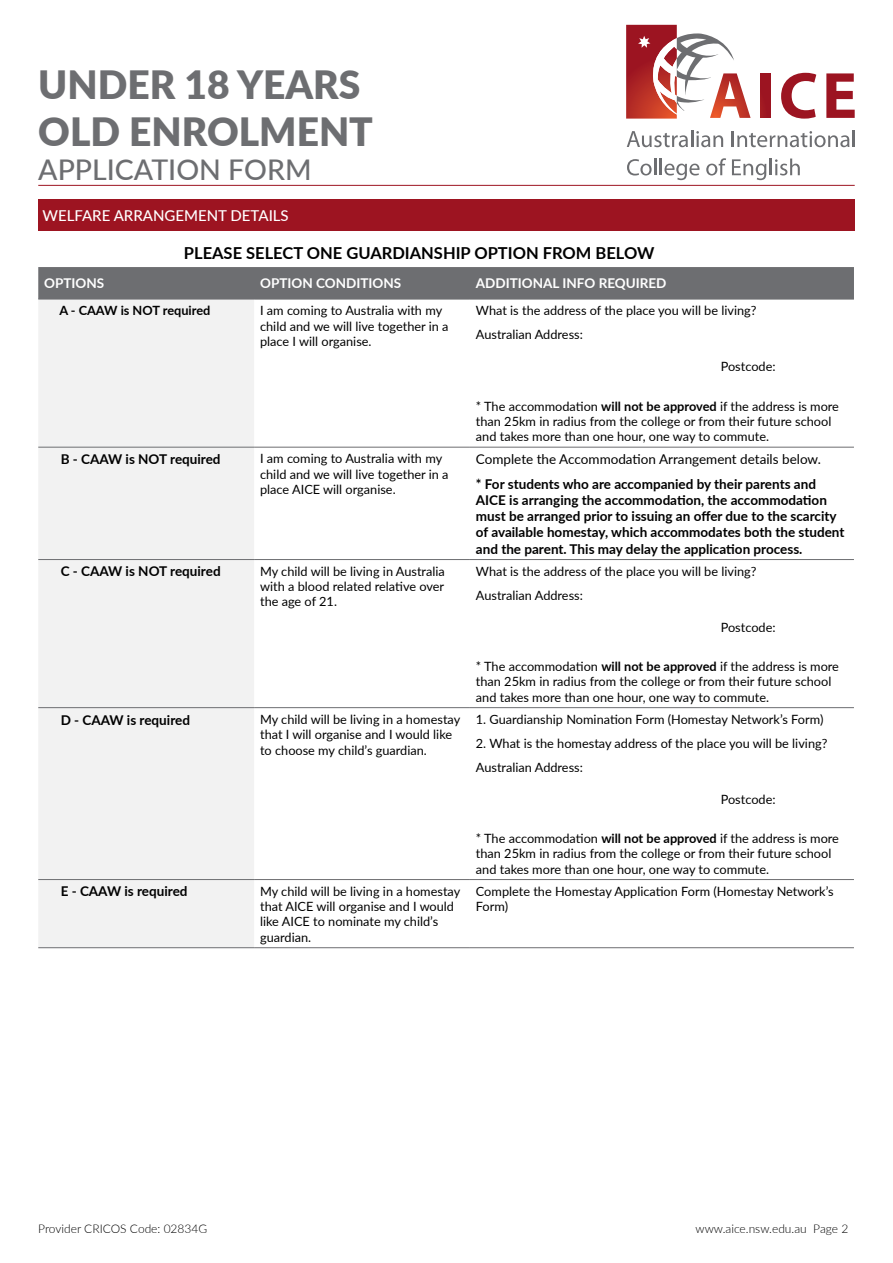
<style>
.page{position:relative;width:893px;height:1263px;background:#fff}
.page>*{position:absolute;margin:0;border:0;box-sizing:border-box;transform-origin:0 0}
.t1{font:900 39px/46.8px "Lato";color:#6d6e71}
.t2{font:500 28.5px "Lato";color:#6d6e71}
.t3{font:700 16.5px "Lato";color:#000}
.t4{font:500 15px "Lato";color:#fff}
.t5{font:700 13.5px/16.2px "Lato";color:#000}
.t6{font:13.5px "Lato";color:#000}
.t7{font:700 13.5px "Lato";color:#fff}
.t8{font:12.75px/15.3px "Lato";color:#000}
.t9{font:700 12.75px "Lato";color:#000}
.t10{font:300 12px "Lato";color:#000}
.s1{font-weight:700}
</style>
<div class="page">
<svg style="left:627px;top:130px;width:96px;height:17px"></svg>
<svg style="left:732px;top:130px;width:123px;height:17px"></svg>
<svg style="left:627px;top:159px;width:72px;height:21px"></svg>
<svg style="left:706px;top:158px;width:20px;height:17px"></svg>
<svg style="left:732px;top:159px;width:68px;height:21px"></svg>
<svg style="left:626px;top:25px;width:125px;height:94px"></svg>
<div style="left:760px;top:73px;width:10px;height:45px;background:#9c1421"></div>
<svg style="left:781px;top:73px;width:35px;height:46px"></svg>
<svg style="left:826px;top:73px;width:29px;height:45px"></svg>
<hr style="left:38px;top:185px;width:817px;height:1px;background:#9d1421">
<div style="left:38px;top:200px;width:817px;height:31px;background:#9d1421"></div>
<div style="left:38px;top:267px;width:816px;height:32px;background:#6d6e71"></div>
<div style="left:38px;top:300px;width:216px;height:647px;background:#f2f2f2"></div>
<hr style="left:38px;top:299px;width:216px;height:1px;background:#6d6e71">
<hr style="left:254px;top:299px;width:216px;height:1px;background:#6d6e71">
<hr style="left:470px;top:299px;width:384px;height:1px;background:#6d6e71">
<hr style="left:38px;top:447px;width:216px;height:1px;background:#6d6e71">
<hr style="left:254px;top:447px;width:216px;height:1px;background:#6d6e71">
<hr style="left:470px;top:447px;width:384px;height:1px;background:#6d6e71">
<hr style="left:38px;top:559px;width:216px;height:1px;background:#6d6e71">
<hr style="left:254px;top:559px;width:216px;height:1px;background:#6d6e71">
<hr style="left:470px;top:559px;width:384px;height:1px;background:#6d6e71">
<hr style="left:38px;top:707px;width:216px;height:1px;background:#6d6e71">
<hr style="left:254px;top:707px;width:216px;height:1px;background:#6d6e71">
<hr style="left:470px;top:707px;width:384px;height:1px;background:#6d6e71">
<hr style="left:38px;top:879px;width:216px;height:1px;background:#6d6e71">
<hr style="left:254px;top:879px;width:216px;height:1px;background:#6d6e71">
<hr style="left:470px;top:879px;width:384px;height:1px;background:#6d6e71">
<hr style="left:38px;top:947px;width:216px;height:1px;background:#6d6e71">
<hr style="left:254px;top:947px;width:216px;height:1px;background:#6d6e71">
<hr style="left:470px;top:947px;width:384px;height:1px;background:#6d6e71">
<h1 class="t1" style="left:38px;top:60px;width:336px">UNDER 18 YEARS<br>OLD ENROLMENT</h1>
<h2 class="t2" style="left:38px;top:149px;width:275px">APPLICATION FORM</h2>
<p class="t4" style="left:43px;top:205px;width:248px">WELFARE ARRANGEMENT DETAILS</p>
<p class="t3" style="left:184px;top:241px;width:472px">PLEASE SELECT ONE GUARDIANSHIP OPTION FROM BELOW</p>
<p class="t7" style="left:44px;top:274px;width:62px">OPTIONS</p>
<p class="t7" style="left:260px;top:274px;width:143px">OPTION CONDITIONS</p>
<p class="t7" style="left:476px;top:274px;width:192px">ADDITIONAL INFO REQUIRED</p>
<p class="t9" style="left:59px;top:301px;width:153px">A - CAAW is NOT required</p>
<p class="t8" style="left:260px;top:302px;width:190px">I am coming to Australia with my child and we will live together in a place I will organise.</p>
<p class="t8" style="left:476px;top:298px;width:282px;line-height:23.9px">What is the address of the place you will be living?<br>Australian Address:</p>
<p class="t8" style="left:721px;top:359px;width:56px">Postcode:</p>
<p class="t8" style="left:476px;top:398px;width:365px">* The accommodation <span class="s1">will not be approved</span> if the address is more than 25km in radius from the college or from their future school and takes more than one hour, one way to commute.</p>
<p class="t5" style="left:61px;top:450px;width:161px">B - CAAW is NOT required</p>
<p class="t8" style="left:260px;top:451px;width:190px">I am coming to Australia with my child and we will live together in a place AICE will organise.</p>
<p class="t6" style="left:476px;top:449px;width:347px">Complete the Accommodation Arrangement details below.</p>
<p class="t5" style="left:476px;top:475px;width:370px">* For students who are accompanied by their parents and AICE is arranging the accommodation, the accommodation must be arranged prior to issuing an offer due to the scarcity of available homestay, which accommodates both the student and the parent. This may delay the application process.</p>
<p class="t5" style="left:61px;top:563px;width:161px">C - CAAW is NOT required</p>
<p class="t8" style="left:260px;top:563px;width:186px;text-align:justify">My child will be living in Australia with a blood related relative over the age of 21.</p>
<p class="t8" style="left:476px;top:559px;width:282px;line-height:23.9px">What is the address of the place you will be living?<br>Australian Address:</p>
<p class="t8" style="left:721px;top:619px;width:56px">Postcode:</p>
<p class="t8" style="left:476px;top:658px;width:365px">* The accommodation <span class="s1">will not be approved</span> if the address is more than 25km in radius from the college or from their future school and takes more than one hour, one way to commute.</p>
<p class="t5" style="left:61px;top:711px;width:131px">D - CAAW is required</p>
<p class="t8" style="left:260px;top:711px;width:202px">My child will be living in a homestay that I will organise and I would like to choose my child’s guardian.</p>
<p class="t8" style="left:476px;top:711px;width:349px">1. Guardianship Nomination Form (Homestay Network’s Form)</p>
<p class="t8" style="left:476px;top:731px;width:353px;line-height:23.9px">2. What is the homestay address of the place you will be living?<br>Australian Address:</p>
<p class="t8" style="left:721px;top:791px;width:56px">Postcode:</p>
<p class="t8" style="left:476px;top:830px;width:365px">* The accommodation <span class="s1">will not be approved</span> if the address is more than 25km in radius from the college or from their future school and takes more than one hour, one way to commute.</p>
<p class="t5" style="left:61px;top:883px;width:128px">E - CAAW is required</p>
<p class="t8" style="left:260px;top:883px;width:202px">My child will be living in a homestay that AICE will organise and I would like AICE to nominate my child’s guardian.</p>
<p class="t8" style="left:476px;top:883px;width:359px">Complete the Homestay Application Form (Homestay Network’s<br>Form)</p>
<p class="t10" style="left:38px;top:1220px;width:171px">Provider CRICOS Code: 02834G</p>
<p class="t10" style="left:695px;top:1220px;width:154px">www.aice.nsw.edu.au Page 2</p>
</div>
